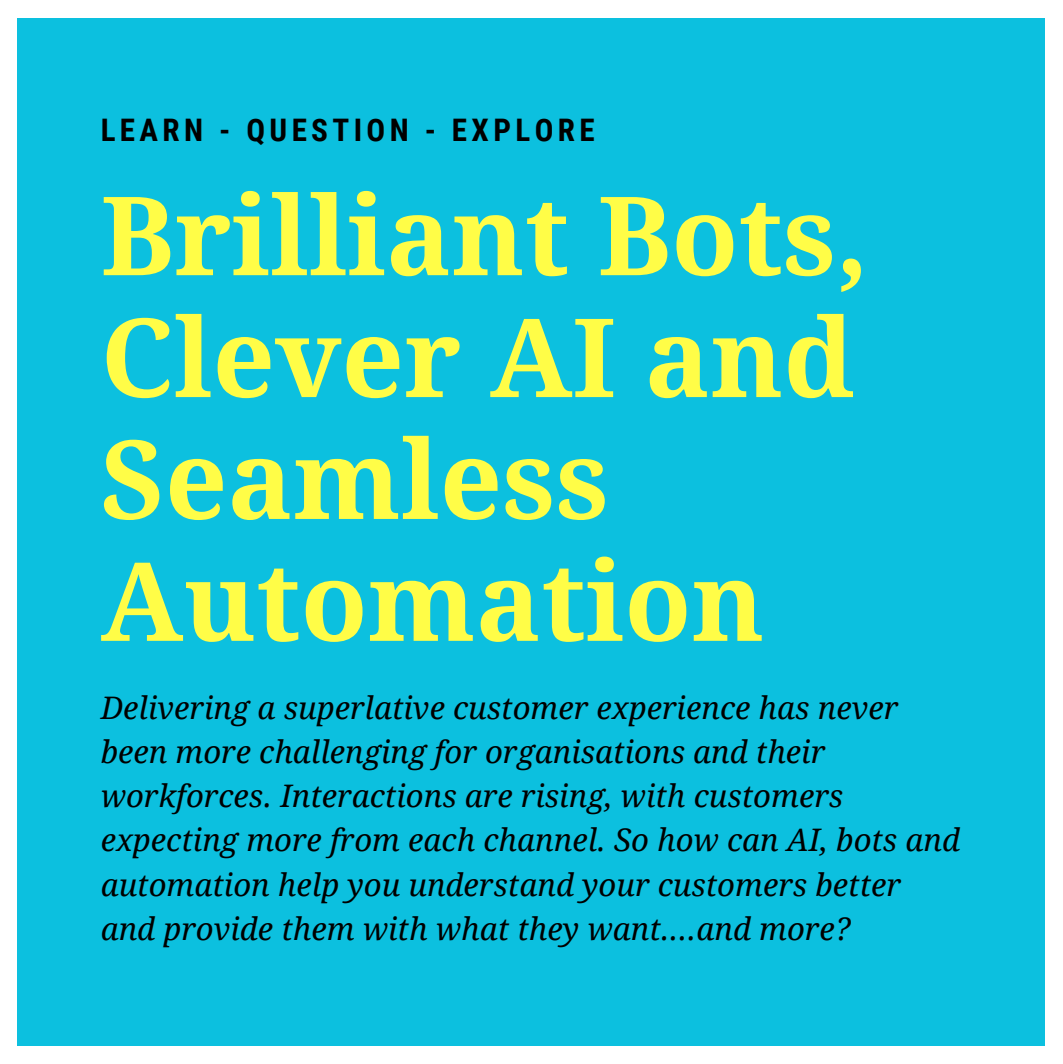
<style>
.page{position:relative;width:1063px;height:1064px;background:#fff}
.page>*{position:absolute;margin:0;border:0;box-sizing:border-box;transform-origin:0 0}
.t1{font:700 109.38px/121.8px "Droid Serif";color:#fffd47}
.t2{font:italic 31px/44.2px "Droid Serif";color:#000}
.t3{font:700 31px "Roboto Condensed";letter-spacing:.14em;color:#000}
</style>
<div class="page">
<div style="left:18px;top:18px;width:1026px;height:1026px;background:#0cc0df"></div>
<p class="t3" style="left:101px;top:112px;width:495px">LEARN - QUESTION - EXPLORE</p>
<p class="t1" style="left:101px;top:176px;width:769px">Brilliant Bots,<br>Clever AI and<br>Seamless<br>Automation</p>
<p class="t2" style="left:101px;top:685px;width:861px">Delivering a superlative customer experience has never been more challenging for organisations and their workforces. Interactions are rising, with customers expecting more from each channel. So how can AI, bots and automation help you understand your customers better and provide them with what they want….and more?</p>
</div>
